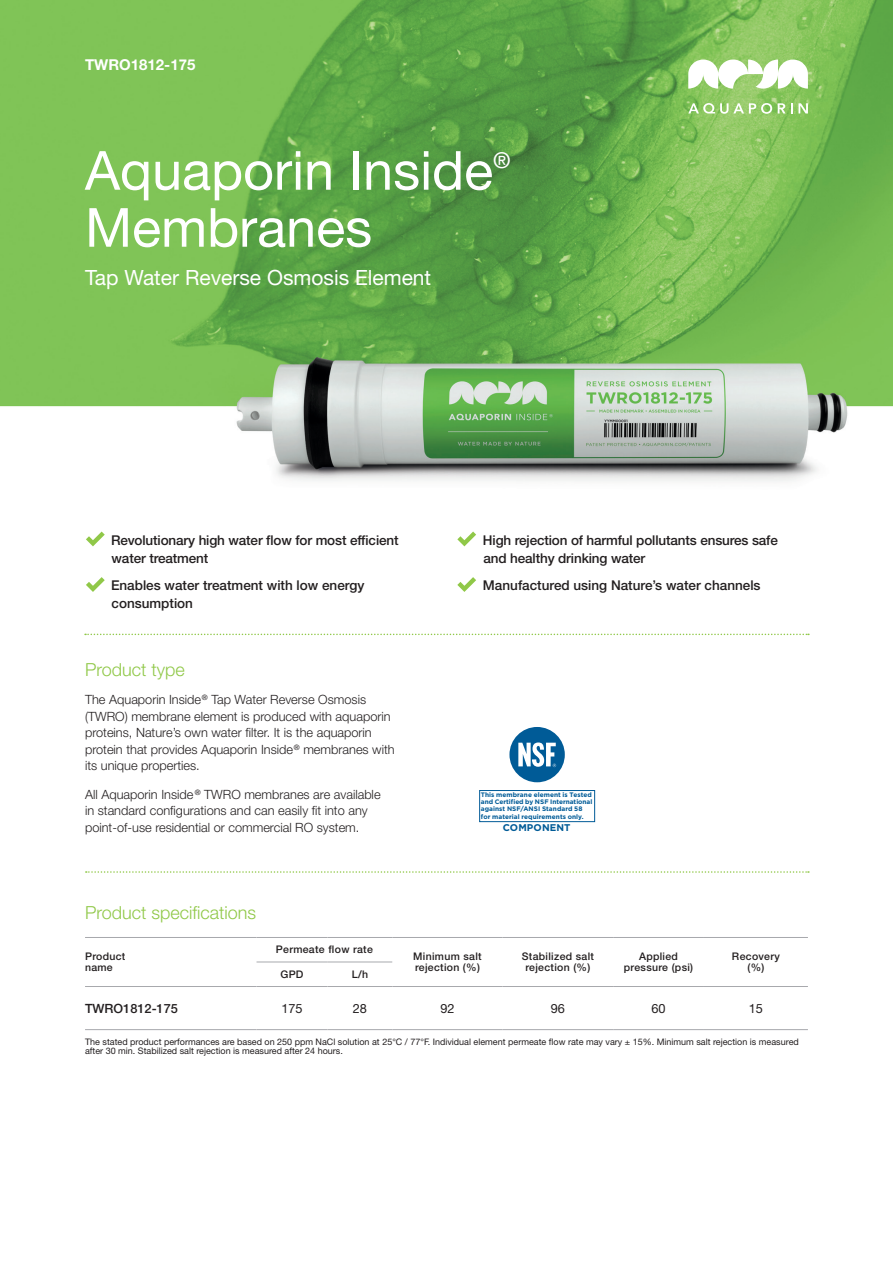
<style>
.page{position:relative;width:893px;height:1263px;background:#fff}
.page>*{position:absolute;margin:0;border:0;box-sizing:border-box;transform-origin:0 0}
.t1{font:54px "Helvetica Neue LT Std";color:#fff}
.t2{font:500 21.9px "Helvetica Neue LT Std";color:#fff}
.t3{font:21px "Helvetica Neue LT Std";color:#fff}
.t4{font:300 18px "Helvetica Neue LT Std";color:#90c848}
.t5{font:700 15px "Helvetica Neue LT Std";color:#fff}
.List_Paragraph{font:500 13.5px/18px "Helvetica Neue LT Std";letter-spacing:-.01em;color:#231f20}
.t6{font:300 12.75px/16.5px "Helvetica Neue LT Std";color:#231f20}
.t7{font:12.75px "Helvetica Neue LT Std";color:#231f20}
.t8{font:500 12.75px "Helvetica Neue LT Std";color:#231f20}
.t9{font:500 10.5px/11.4px "Helvetica Neue LT Std";letter-spacing:.03em;color:#231f20;text-align:center}
.t10{font:700 9.75px "Gotham";letter-spacing:.01em;color:#005b97}
.t11{font:9px/9px "Helvetica Neue LT Std";color:#231f20}
.t12{font:700 6.45px/7.2px "Gotham";letter-spacing:.005em;color:#005b97;text-align:justify}
</style>
<div class="page">
<img style="left:0;top:0;width:893px;height:1031px">
<svg style="left:86px;top:531px;width:19px;height:15px"></svg>
<svg style="left:457px;top:531px;width:19px;height:15px"></svg>
<svg style="left:86px;top:577px;width:19px;height:15px"></svg>
<svg style="left:457px;top:577px;width:19px;height:15px"></svg>
<svg style="left:688px;top:60px;width:120px;height:29px"></svg>
<svg style="left:688px;top:103px;width:84px;height:11px"></svg>
<svg style="left:778px;top:103px;width:14px;height:10px"></svg>
<svg style="left:798px;top:103px;width:10px;height:11px"></svg>
<svg style="left:85px;top:634px;width:724px;height:1px"></svg>
<hr style="left:85px;top:937px;width:172px;height:1px;background:#a8a9ad">
<hr style="left:257px;top:937px;width:70px;height:1px;background:#a8a9ad">
<hr style="left:327px;top:937px;width:65px;height:1px;background:#a8a9ad">
<hr style="left:392px;top:937px;width:111px;height:1px;background:#a8a9ad">
<hr style="left:503px;top:937px;width:110px;height:1px;background:#a8a9ad">
<hr style="left:613px;top:937px;width:91px;height:1px;background:#a8a9ad">
<hr style="left:704px;top:937px;width:104px;height:1px;background:#a8a9ad">
<hr style="left:257px;top:961px;width:70px;height:1px;background:#a8a9ad">
<hr style="left:327px;top:961px;width:65px;height:1px;background:#a8a9ad">
<hr style="left:85px;top:986px;width:172px;height:1px;background:#a8a9ad">
<hr style="left:257px;top:986px;width:70px;height:1px;background:#a8a9ad">
<hr style="left:327px;top:986px;width:65px;height:1px;background:#a8a9ad">
<hr style="left:392px;top:986px;width:111px;height:1px;background:#a8a9ad">
<hr style="left:503px;top:986px;width:110px;height:1px;background:#a8a9ad">
<hr style="left:613px;top:986px;width:91px;height:1px;background:#a8a9ad">
<hr style="left:704px;top:986px;width:104px;height:1px;background:#a8a9ad">
<hr style="left:85px;top:1029px;width:172px;height:1px;background:#a8a9ad">
<hr style="left:257px;top:1029px;width:70px;height:1px;background:#a8a9ad">
<hr style="left:327px;top:1029px;width:65px;height:1px;background:#a8a9ad">
<hr style="left:392px;top:1029px;width:111px;height:1px;background:#a8a9ad">
<hr style="left:503px;top:1029px;width:110px;height:1px;background:#a8a9ad">
<hr style="left:613px;top:1029px;width:91px;height:1px;background:#a8a9ad">
<hr style="left:704px;top:1029px;width:104px;height:1px;background:#a8a9ad">
<svg style="left:86px;top:871px;width:723px;height:2px"></svg>
<div style="left:509px;top:727px;width:56px;height:55px;background:#005b97;border-radius:50%"></div>
<svg style="left:518px;top:742px;width:38px;height:25px"></svg>
<div style="left:479px;top:790px;width:116px;height:32px;border:1px solid #005b97"></div>
<p class="t5" style="left:85px;top:56px;width:112px">TWRO1812-175</p>
<p class="t1" style="left:85px;top:138px;width:410px">Aquaporin Inside</p>
<p class="t2" style="left:493px;top:147px;width:19px">®</p>
<p class="t1" style="left:85px;top:195px;width:289px">Membranes</p>
<p class="t3" style="left:85px;top:265px;width:348px">Tap Water Reverse Osmosis Element</p>
<p class="List_Paragraph" style="left:111px;top:531px;width:289px">Revolutionary high water flow for most efficient water treatment</p>
<p class="List_Paragraph" style="left:111px;top:576px;width:255px">Enables water treatment with low energy consumption</p>
<p class="List_Paragraph" style="left:483px;top:531px;width:296px">High rejection of harmful pollutants ensures safe and healthy drinking water</p>
<p class="List_Paragraph" style="left:483px;top:576px;width:279px">Manufactured using Nature’s water channels</p>
<p class="t4" style="left:85px;top:658px;width:101px">Product type</p>
<p class="t6" style="left:85px;top:691px;width:311px">The Aquaporin Inside <sup>®</sup> Tap Water Reverse Osmosis (TWRO) membrane element is produced with aquaporin proteins, Nature’s own water filter. It is the aquaporin protein that provides Aquaporin Inside <sup>®</sup> membranes with its unique properties.</p>
<p class="t6" style="left:85px;top:786px;width:297px">All Aquaporin Inside <sup>®</sup> TWRO membranes are available in standard configurations and can easily fit into any point-of-use residential or commercial RO system.</p>
<p class="t12" style="left:481px;top:791px;width:113px">This membrane element is Tested and Certified by NSF International against NSF/ANSI Standard 58</p>
<p class="t12" style="left:481px;top:812px;width:104px">for material requirements only.</p>
<p class="t10" style="left:503px;top:822px;width:69px">COMPONENT</p>
<p class="t4" style="left:85px;top:902px;width:173px">Product specifications</p>
<p class="t9" style="left:85px;top:950px;width:42px;text-align:left">Product name</p>
<p class="t9" style="left:276px;top:944px;width:98px">Permeate flow rate</p>
<p class="t9" style="left:280px;top:968px;width:25px">GPD</p>
<p class="t9" style="left:352px;top:968px;width:18px">L/h</p>
<p class="t9" style="left:413px;top:950px;width:70px;text-align:left">Minimum salt rejection (%)</p>
<p class="t9" style="left:522px;top:950px;width:74px">Stabilized salt rejection (%)</p>
<p class="t9" style="left:624px;top:950px;width:71px">Applied pressure (psi)</p>
<p class="t9" style="left:732px;top:950px;width:49px">Recovery (%)</p>
<p class="t8" style="left:85px;top:1000px;width:94px">TWRO1812-175</p>
<p class="t7" style="left:281px;top:1000px;width:23px">175</p>
<p class="t7" style="left:353px;top:1000px;width:16px">28</p>
<p class="t7" style="left:440px;top:1000px;width:16px">92</p>
<p class="t7" style="left:551px;top:1000px;width:16px">96</p>
<p class="t7" style="left:651px;top:1000px;width:16px">60</p>
<p class="t7" style="left:749px;top:1000px;width:16px">15</p>
<p class="t11" style="left:85px;top:1037px;width:715px">The stated product performances are based on 250 ppm NaCl solution at 25°C / 77°F. Individual element permeate flow rate may vary ± 15%. Minimum salt rejection is measured after 30 min. Stabilized salt rejection is measured after 24 hours.</p>
</div>
